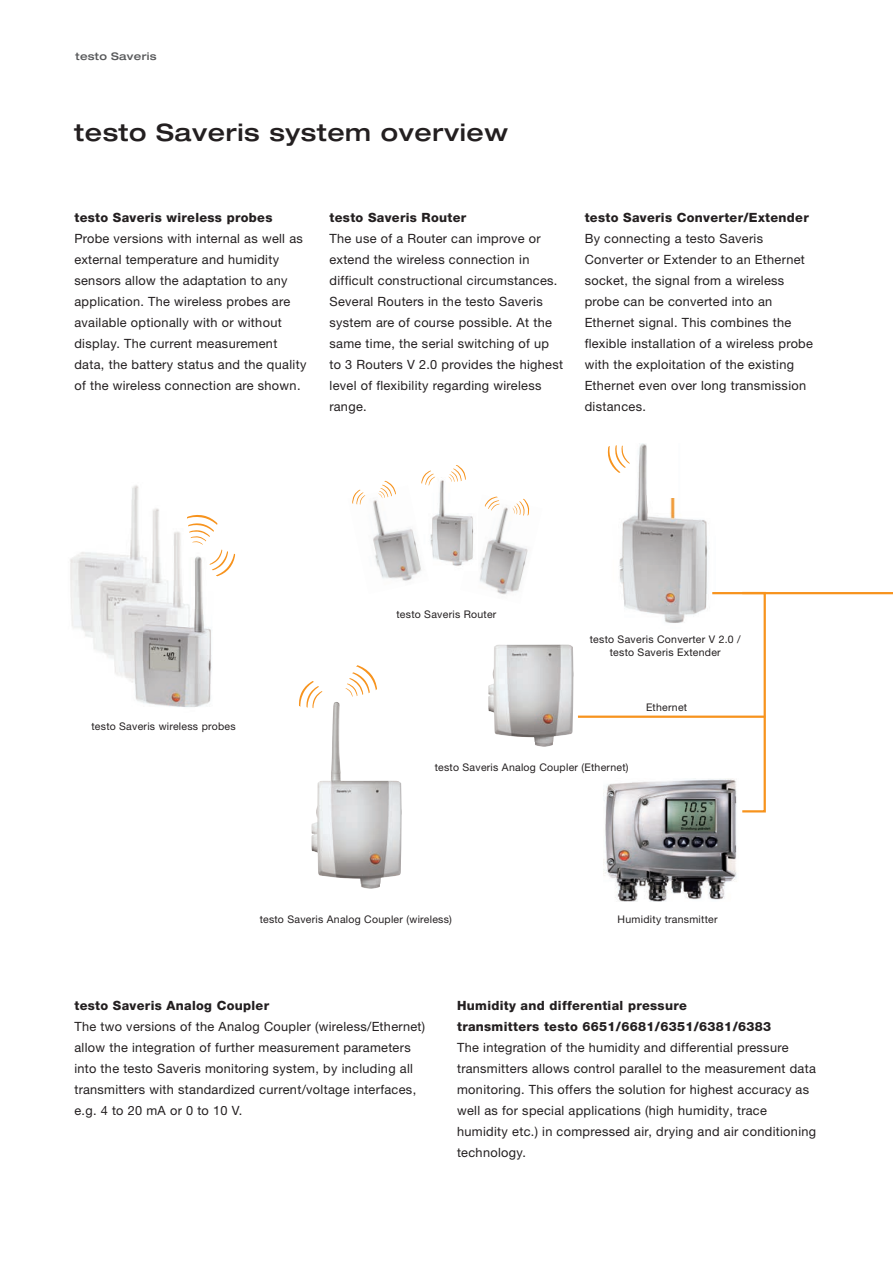
<style>
.page{position:relative;width:893px;height:1263px;background:#fff}
.page>*{position:absolute;margin:0;border:0;box-sizing:border-box;transform-origin:0 0}
.t1{font:500 expanded 24px "Helvetica Neue LTW1 G";letter-spacing:.025em;color:#231f20}
.t2{font:12.75px/21px "Helvetica Neue LTW1 G";letter-spacing:.025em;color:#231f20}
.t3{font:800 12.75px/21px "Helvetica Neue LTW1 G";letter-spacing:.025em;color:#231f20}
.t4{font:10.5px/13.5px "Helvetica Neue LTW1 G";letter-spacing:.025em;color:#231f20;text-align:center}
.t5{font:500 expanded 10.5px "Helvetica Neue LTW1 G";letter-spacing:.025em;color:#57585a}
</style>
<div class="page">
<img style="left:480px;top:498px;width:50px;height:97px">
<svg style="left:480px;top:496px;width:20px;height:15px"></svg>
<svg style="left:512px;top:499px;width:17px;height:17px"></svg>
<img style="left:311px;top:702px;width:91px;height:187px">
<img style="left:70px;top:485px;width:166px;height:222px">
<img style="left:604px;top:778px;width:133px;height:124px">
<img style="left:619px;top:444px;width:96px;height:179px">
<div style="left:670px;top:421px;width:8px;height:77px;background:#fff"></div>
<img style="left:430px;top:480px;width:44px;height:86px">
<img style="left:488px;top:645px;width:86px;height:102px">
<svg style="left:607px;top:445px;width:23px;height:28px"></svg>
<svg style="left:421px;top:470px;width:14px;height:16px"></svg>
<svg style="left:448px;top:465px;width:18px;height:17px"></svg>
<svg style="left:299px;top:681px;width:24px;height:27px"></svg>
<svg style="left:345px;top:665px;width:32px;height:32px"></svg>
<svg style="left:187px;top:514px;width:48px;height:62px"></svg>
<img style="left:365px;top:485px;width:64px;height:96px">
<svg style="left:352px;top:489px;width:13px;height:16px"></svg>
<svg style="left:378px;top:480px;width:26px;height:18px"></svg>
<hr style="left:712px;top:592px;width:181px;height:2px;background:#f7931d">
<div style="left:741px;top:592px;width:25px;height:220px;border:2px solid #f7931d"></div>
<hr style="left:578px;top:715px;width:187px;height:3px;background:#f7931d">
<p class="t5" style="left:75px;top:53px;width:83px">testo Saveris</p>
<h1 class="t1" style="left:74px;top:124px;width:435px">testo Saveris system overview</h1>
<p class="t3" style="left:74px;top:208px;width:199px">testo Saveris wireless probes</p>
<p class="t2" style="left:74px;top:229px;width:234px">Probe versions with internal as well as external temperature and humidity sensors allow the adaptation to any application. The wireless probes are available optionally with or without display. The current measurement data, the battery status and the quality of the wireless connection are shown.</p>
<p class="t3" style="left:330px;top:208px;width:138px">testo Saveris Router</p>
<p class="t2" style="left:330px;top:229px;width:235px">The use of a Router can improve or extend the wireless connection in difficult constructional circumstances.<br>Several Routers in the testo Saveris system are of course possible. At the same time, the serial switching of up to 3 Routers V 2.0 provides the highest level of flexibility regarding wireless range.</p>
<p class="t3" style="left:585px;top:208px;width:226px">testo Saveris Converter/Extender</p>
<p class="t2" style="left:585px;top:229px;width:230px">By connecting a testo Saveris<br>Converter or Extender to an Ethernet socket, the signal from a wireless probe can be converted into an<br>Ethernet signal. This combines the flexible installation of a wireless probe with the exploitation of the existing<br>Ethernet even over long transmission distances.</p>
<p class="t4" style="left:91px;top:721px;width:146px">testo Saveris wireless probes</p>
<p class="t4" style="left:397px;top:608px;width:101px">testo Saveris Router</p>
<p class="t4" style="left:590px;top:633px;width:152px">testo Saveris Converter V 2.0 / testo Saveris Extender</p>
<p class="t4" style="left:646px;top:702px;width:43px">Ethernet</p>
<p class="t4" style="left:435px;top:761px;width:195px">testo Saveris Analog Coupler (Ethernet)</p>
<p class="t4" style="left:260px;top:914px;width:194px">testo Saveris Analog Coupler (wireless)</p>
<p class="t4" style="left:618px;top:913px;width:101px">Humidity transmitter</p>
<p class="t3" style="left:74px;top:996px;width:196px">testo Saveris Analog Coupler</p>
<p class="t2" style="left:74px;top:1017px;width:352px">The two versions of the Analog Coupler (wireless/Ethernet) allow the integration of further measurement parameters into the testo Saveris monitoring system, by including all transmitters with standardized current/voltage interfaces, e.g. 4 to 20 mA or 0 to 10 V.</p>
<p class="t3" style="left:457px;top:996px;width:316px">Humidity and differential pressure transmitters testo 6651/6681/6351/6381/6383</p>
<p class="t2" style="left:457px;top:1038px;width:361px">The integration of the humidity and differential pressure transmitters allows control parallel to the measurement data monitoring. This offers the solution for highest accuracy as well as for special applications (high humidity, trace humidity etc.) in compressed air, drying and air conditioning technology.</p>
</div>
